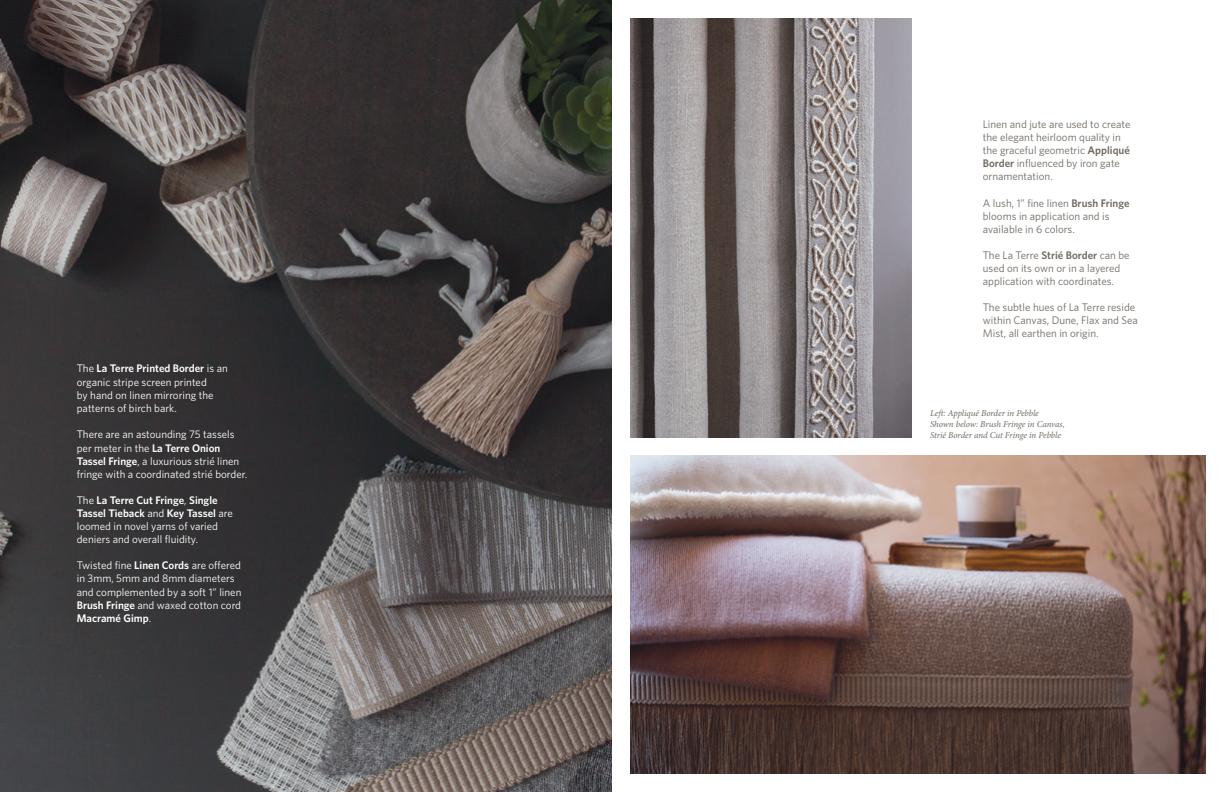
<style>
.page{position:relative;width:1224px;height:792px;background:#fff}
.page>*{position:absolute;margin:0;border:0;box-sizing:border-box;transform-origin:0 0}
.t1{font:11px/13.2px "Whitney";color:#fff}
.t2{font:11px/13px "Whitney";color:#716a62}
.t3{font:600 11px/13px "Whitney";color:#fff}
.t4{font:italic 9px "Minion Pro";letter-spacing:-.01em;color:#716a62}
.s1{font-weight:600}
.s2{font-weight:400}
</style>
<div class="page">
<img style="left:0;top:0;width:612px;height:792px">
<img style="left:630px;top:456px;width:576px;height:318px">
<img style="left:630px;top:18px;width:282px;height:420px">
<p class="t1" style="left:77px;top:362px;width:153px">The <span class="s1">La Terre Printed Border</span> is an organic stripe screen printed</p>
<p class="t1" style="left:77px;top:388px;width:138px">by hand on linen mirroring the</p>
<p class="t1" style="left:77px;top:401px;width:102px">patterns of birch bark.</p>
<p class="t1" style="left:77px;top:428px;width:172px">There are an astounding 75 tassels per meter in the <span class="s1">La Terre Onion Tassel Fringe</span>, a luxurious strié linen fringe with a coordinated strié border.</p>
<p class="t3" style="left:77px;top:494px;width:158px"><span class="s2">The</span> La Terre Cut Fringe<span class="s2">,</span> Single<br>Tassel Tieback <span class="s2">and</span> Key Tassel <span class="s2">are loomed in novel yarns of varied</span></p>
<p class="t1" style="left:77px;top:532px;width:123px">deniers and overall fluidity.</p>
<p class="t1" style="left:77px;top:559px;width:166px">Twisted fine <span class="s1">Linen Cords</span> are offered in 3mm, 5mm and 8mm diameters and complemented by a soft 1” linen<br><span class="s1">Brush Fringe</span> and waxed cotton cord<br><span class="s1">Macramé Gimp</span>.</p>
<p class="t2" style="left:983px;top:117px;width:149px">Linen and jute are used to create the elegant heirloom quality in</p>
<p class="t2" style="left:983px;top:143px;width:149px">the graceful geometric <span class="s1">Appliqué</span></p>
<p class="t2" style="left:983px;top:157px;width:139px"><span class="s1">Border</span> influenced by iron gate</p>
<p class="t2" style="left:983px;top:170px;width:71px">ornamentation.</p>
<p class="t2" style="left:983px;top:196px;width:148px">A lush, 1” fine linen <span class="s1">Brush Fringe </span>blooms in application and is</p>
<p class="t2" style="left:983px;top:223px;width:94px">available in 6 colors.</p>
<p class="t2" style="left:983px;top:249px;width:148px">The La Terre <span class="s1">Strié Border</span> can be used on its own or in a layered</p>
<p class="t2" style="left:983px;top:275px;width:133px">application with coordinates.</p>
<p class="t2" style="left:983px;top:301px;width:157px">The subtle hues of La Terre reside within Canvas, Dune, Flax and Sea<br>Mist, all earthen in origin.</p>
<p class="t4" style="left:930px;top:407px;width:110px">Left: Appliqué Border in Pebble</p>
<p class="t4" style="left:930px;top:418px;width:136px">Shown below: Brush Fringe in Canvas,</p>
<p class="t4" style="left:930px;top:429px;width:133px">Strié Border and Cut Fringe in Pebble</p>
</div>
